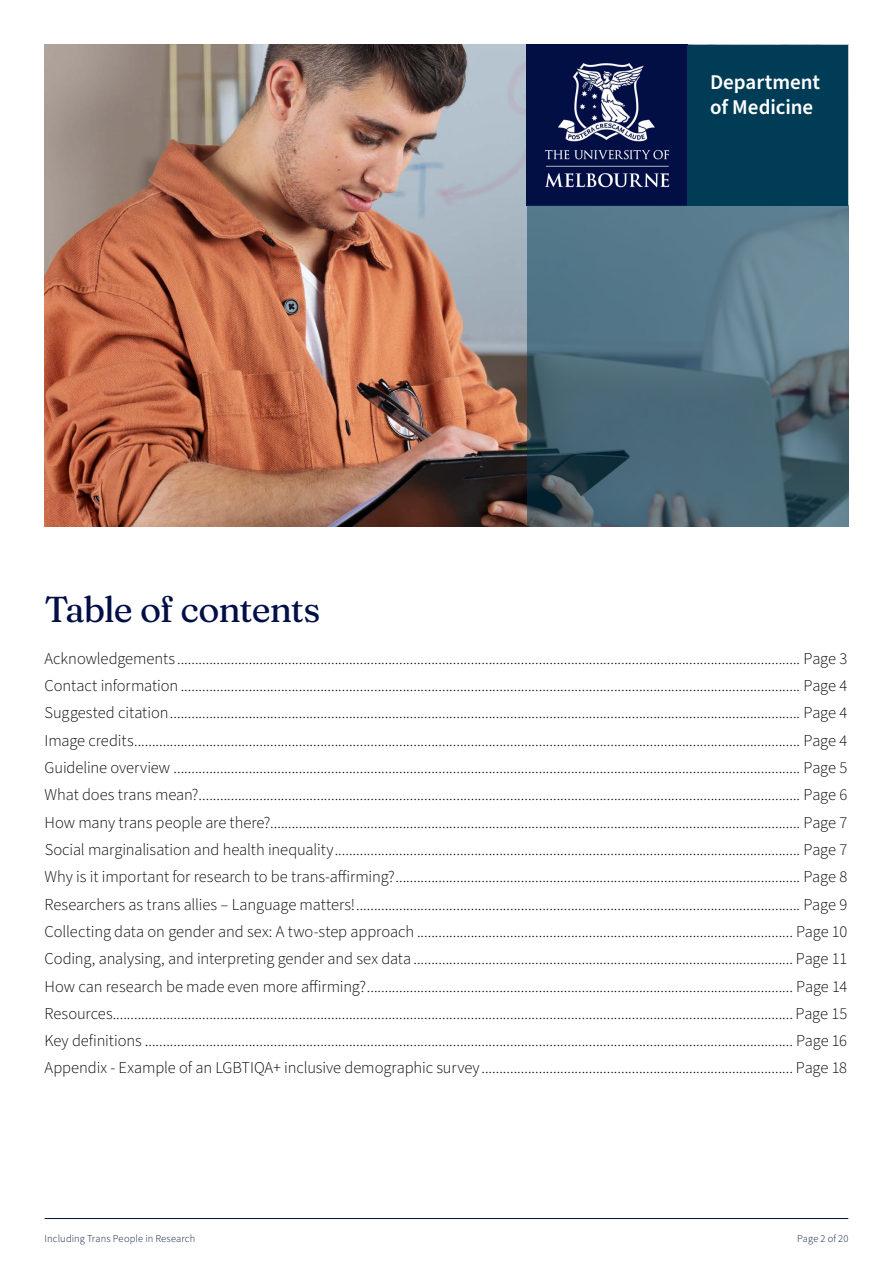
<style>
.page{position:relative;width:893px;height:1263px;background:#fff}
.page>*{position:absolute;margin:0;border:0;box-sizing:border-box;transform-origin:0 0}
.t1{font:900 36px "Fraunces 9 pt";letter-spacing:-.03em;color:#000f46}
.t2{font:600 21px/25.2px "Source Sans Pro";letter-spacing:-.005em;color:#fff}
.t3{font:300 16.5px "Source Sans Pro";letter-spacing:-.005em;color:#000}
.t4{font:300 10.5px "Source Sans Pro";letter-spacing:.01em;color:#000f46}
</style>
<div class="page">
<hr style="left:45px;top:1218px;width:803px;height:1px;background:#000f46">
<img style="left:45px;top:45px;width:482px;height:482px">
<img style="left:527px;top:45px;width:161px;height:160px">
<div style="left:688px;top:45px;width:160px;height:160px;background:#003c55"></div>
<svg style="left:527px;top:205px;width:321px;height:322px;background:#506e7d"></svg>
<p class="t2" style="left:710px;top:70px;width:111px">Department of Medicine</p>
<h2 class="t1" style="left:45px;top:581px;width:277px">Table of contents</h2>
<p class="t3" style="left:45px;top:647px;width:804px">Acknowledgements .............................................................................................................................................................................. Page 3</p>
<p class="t3" style="left:45px;top:675px;width:804px">Contact information ............................................................................................................................................................................. Page 4</p>
<p class="t3" style="left:45px;top:702px;width:804px">Suggested citation ................................................................................................................................................................................ Page 4</p>
<p class="t3" style="left:45px;top:729px;width:804px">Image credits.......................................................................................................................................................................................... Page 4</p>
<p class="t3" style="left:45px;top:756px;width:804px">Guideline overview ............................................................................................................................................................................... Page 5</p>
<p class="t3" style="left:45px;top:784px;width:804px">What does trans mean?........................................................................................................................................................................ Page 6</p>
<p class="t3" style="left:45px;top:811px;width:804px">How many trans people are there?.................................................................................................................................................... Page 7</p>
<p class="t3" style="left:45px;top:838px;width:804px">Social marginalisation and health inequality.................................................................................................................................. Page 7</p>
<p class="t3" style="left:45px;top:866px;width:804px">Why is it important for research to be trans-affirming?................................................................................................................. Page 8</p>
<p class="t3" style="left:45px;top:893px;width:804px">Researchers as trans allies – Language matters!............................................................................................................................ Page 9</p>
<p class="t3" style="left:45px;top:920px;width:804px">Collecting data on gender and sex: A two-step approach ......................................................................................................... Page 10</p>
<p class="t3" style="left:45px;top:948px;width:804px">Coding, analysing, and interpreting gender and sex data .......................................................................................................... Page 11</p>
<p class="t3" style="left:45px;top:975px;width:804px">How can research be made even more affirming?....................................................................................................................... Page 14</p>
<p class="t3" style="left:45px;top:1002px;width:804px">Resources.............................................................................................................................................................................................. Page 15</p>
<p class="t3" style="left:45px;top:1030px;width:804px">Key definitions ..................................................................................................................................................................................... Page 16</p>
<p class="t3" style="left:45px;top:1057px;width:804px">Appendix - Example of an LGBTIQA+ inclusive demographic survey ....................................................................................... Page 18</p>
<p class="t4" style="left:45px;top:1232px;width:152px">Including Trans People in Research</p>
<p class="t4" style="left:797px;top:1232px;width:53px">Page 2 of 20</p>
</div>
